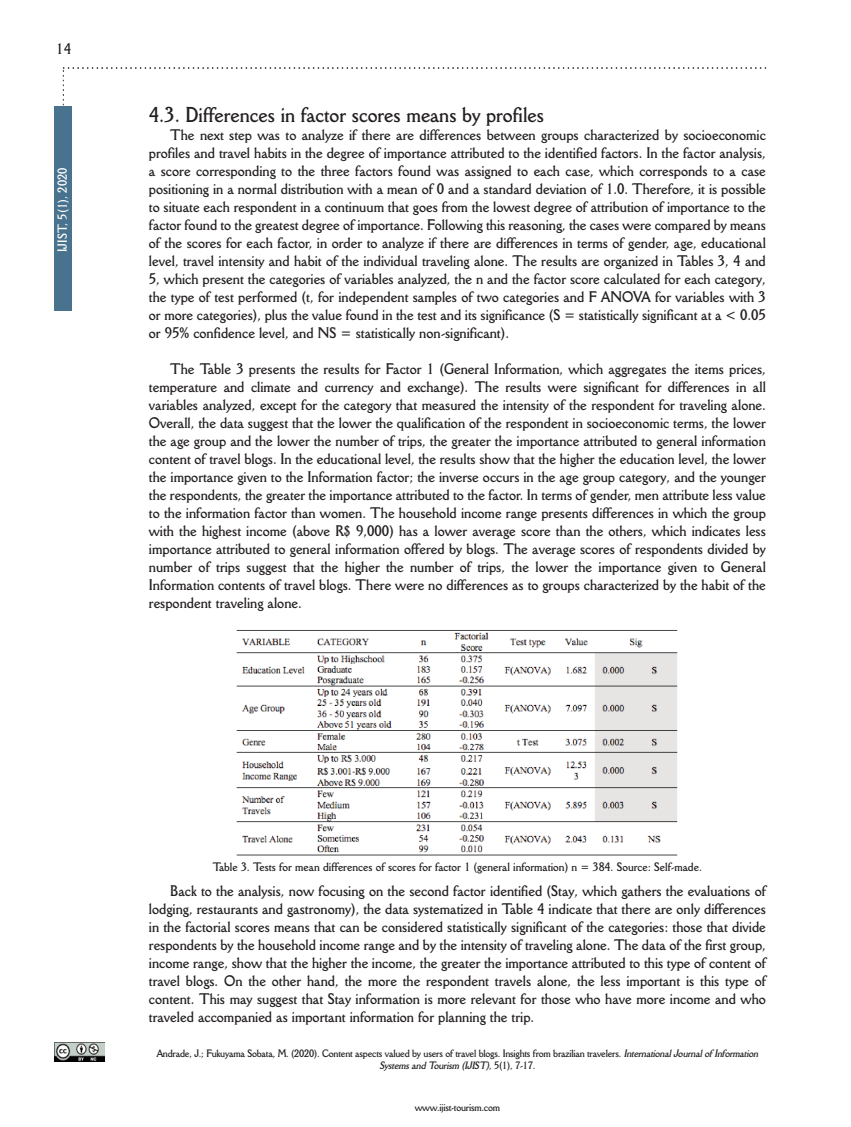
<style>
.page{position:relative;width:851px;height:1127px;background:#fff}
.page>*{position:absolute;margin:0;border:0;box-sizing:border-box;transform-origin:0 0}
.t1{font:700 21px "Della Robbia BT";color:#231f20;scale:.9 1}
.t2{font:700 15px/18px "Della Robbia BT";color:#231f20;text-align:justify;scale:.9 1}
.t3{font:700 12.75px "Della Robbia BT";color:#fff;scale:.9 1}
.t4{font:700 12px "Della Robbia BT";color:#231f20;scale:.9 1}
.t5{font:700 10.5px/12px "Della Robbia BT";letter-spacing:-.02em;color:#231f20;text-align:center;scale:.9 1}
.s1{font-style:italic}
</style>
<div class="page">
<div style="left:55px;top:106px;width:17px;height:204px;background:#48728d"></div>
<svg style="left:63px;top:67px;width:704px;height:39px"></svg>
<div style="left:55px;top:1042px;width:49px;height:20px;background:#020102"></div>
<img style="left:55px;top:1042px;width:49px;height:19px">
<img style="left:236px;top:630px;width:442px;height:226px">
<p class="t2" style="left:56px;top:40px;width:18px">14</p>
<p class="t3" style="left:55px;top:252px;width:95px;rotate:-90deg">IJIST, 5(1), 2020</p>
<h1 class="t1" style="left:149px;top:103px;width:440px">4.3. Differences in factor scores means by profiles</h1>
<p class="t2" style="left:149px;top:126px;width:687px;text-indent:21px">The next step was to analyze if there are differences between groups characterized by socioeconomic profiles and travel habits in the degree of importance attributed to the identified factors. In the factor analysis, a score corresponding to the three factors found was assigned to each case, which corresponds to a case positioning in a normal distribution with a mean of 0 and a standard deviation of 1.0. Therefore, it is possible to situate each respondent in a continuum that goes from the lowest degree of attribution of importance to the factor found to the greatest degree of importance. Following this reasoning, the cases were compared by means of the scores for each factor, in order to analyze if there are differences in terms of gender, age, educational level, travel intensity and habit of the individual traveling alone. The results are organized in Tables 3, 4 and 5, which present the categories of variables analyzed, the n and the factor score calculated for each category, the type of test performed (t, for independent samples of two categories and F ANOVA for variables with 3 or more categories), plus the value found in the test and its significance (S = statistically significant at a &lt; 0.05 or 95% confidence level, and NS = statistically non-significant).</p>
<p class="t2" style="left:149px;top:360px;width:687px;text-indent:21px">The Table 3 presents the results for Factor 1 (General Information, which aggregates the items prices, temperature and climate and currency and exchange). The results were significant for differences in all variables analyzed, except for the category that measured the intensity of the respondent for traveling alone.<br>Overall, the data suggest that the lower the qualification of the respondent in socioeconomic terms, the lower the age group and the lower the number of trips, the greater the importance attributed to general information content of travel blogs. In the educational level, the results show that the higher the education level, the lower the importance given to the Information factor; the inverse occurs in the age group category, and the younger the respondents, the greater the importance attributed to the factor. In terms of gender, men attribute less value to the information factor than women. The household income range presents differences in which the group with the highest income (above R$ 9,000) has a lower average score than the others, which indicates less importance attributed to general information offered by blogs. The average scores of respondents divided by number of trips suggest that the higher the number of trips, the lower the importance given to General Information contents of travel blogs. There were no differences as to groups characterized by the habit of the respondent traveling alone.</p>
<p class="t4" style="left:213px;top:860px;width:545px">Table 3. Tests for mean differences of scores for factor 1 (general information) n = 384. Source: Self-made.</p>
<p class="t2" style="left:149px;top:882px;width:687px;text-indent:21px">Back to the analysis, now focusing on the second factor identified (Stay, which gathers the evaluations of lodging, restaurants and gastronomy), the data systematized in Table 4 indicate that there are only differences in the factorial scores means that can be considered statistically significant of the categories: those that divide respondents by the household income range and by the intensity of traveling alone. The data of the first group, income range, show that the higher the income, the greater the importance attributed to this type of content of travel blogs. On the other hand, the more the respondent travels alone, the less important is this type of content. This may suggest that Stay information is more relevant for those who have more income and who traveled accompanied as important information for planning the trip.</p>
<p class="t5" style="left:157px;top:1047px;width:672px">Andrade, J.; Fukuyama Sobata, M. (2020). Content aspects valued by users of travel blogs. Insights from brazilian travelers. <span class="s1">InternationalJournalof Information<br>Systems and Tourism (IJIST)</span>, 5 ( 1 ) , 7 - 1 7 .</p>
<p class="t5" style="left:414px;top:1101px;width:96px">www.ijist-tourism.com</p>
</div>
